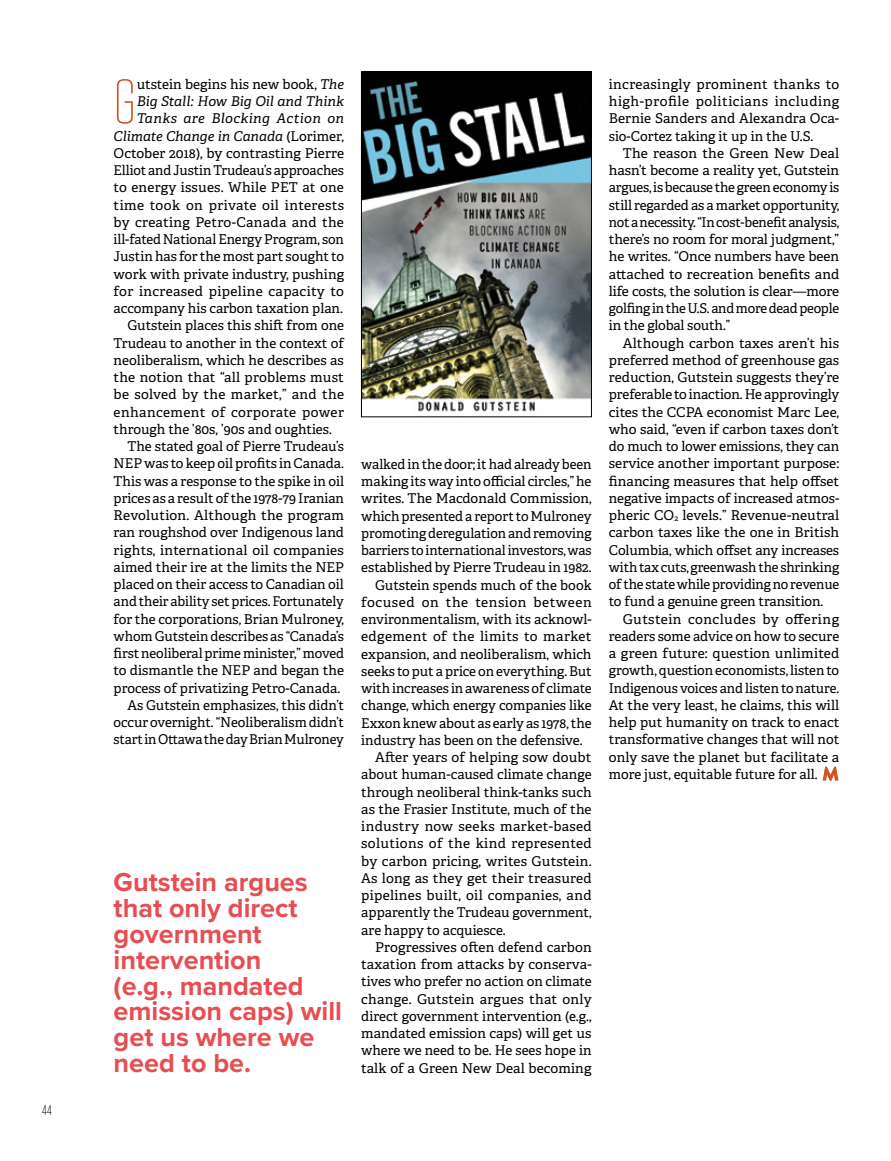
<style>
.page{position:relative;width:891px;height:1161px;background:#fff}
.page>*{position:absolute;margin:0;border:0;box-sizing:border-box;transform-origin:0 0}
.Body_text__small_dro{font:200 62.85px "Tungsten";color:#ce501b}
.Pull_quote{font:700 27px/25.8px "Proxima Nova";color:#e74d51}
.t1{font:700 18.45px "Brandon Grotesque";color:#ce501b}
.t2{font:300 13.8px "Tungsten";color:#000}
.Body_text{font:13.5px/17.2px "Adelle PE";letter-spacing:-.005em;color:#000;text-align:justify}
.Body_text__small_dro-2{font:13.5px/17.2px "Adelle PE";color:#000;text-align:right}
.s1{font-style:italic}
</style>
<div class="page">
<svg style="left:823px;top:766px;width:15px;height:15px"></svg>
<img style="left:363px;top:74px;width:227px;height:338px">
<div style="left:361px;top:72px;width:231px;height:345px;border:1px solid #000"></div>
<p class="t2" style="left:42px;top:1103px;width:11px">44</p>
<p class="Body_text__small_dro-2" style="left:114px;top:75px;width:232px">utstein begins his new book, <span class="s1">The Big Stall: How Big Oil and Think Tanks are Blocking Action on Climate Change in Canada</span> (Lorimer, October 2018), by contrasting Pierre Elliot and Justin Trudeau’s approaches to energy issues. While PET at one time took on private oil interests by creating Petro-Canada and the ill-fated National Energy Program, son Justin has for the most part sought to work with private industry, pushing for increased pipeline capacity to accompany his carbon taxation plan.</p>
<p class="Body_text" style="left:114px;top:316px;width:232px;text-indent:14px">Gutstein places this shift from one Trudeau to another in the context of neoliberalism, which he describes as the notion that “all problems must be solved by the market,” and the enhancement of corporate power through the ’80s, ’90s and oughties.</p>
<p class="Body_text" style="left:114px;top:437px;width:232px;text-indent:14px">The stated goal of Pierre Trudeau’s NEP was to keep oil profits in Canada.<br>This was a response to the spike in oil prices as a result of the 1978-79 Iranian Revolution. Although the program ran roughshod over Indigenous land rights, international oil companies aimed their ire at the limits the NEP placed on their access to Canadian oil and their ability set prices. Fortunately for the corporations, Brian Mulroney, whom Gutstein describes as “Canada’s first neoliberal prime minister,” moved to dismantle the NEP and began the process of privatizing Petro-Canada.</p>
<p class="Body_text" style="left:114px;top:696px;width:232px;text-indent:14px">As Gutstein emphasizes, this didn’t occur overnight. “Neoliberalism didn’t start in Ottawa the day Brian Mulroney</p>
<p class="Body_text__small_dro" style="left:114px;top:70px;width:24px">G</p>
<p class="Pull_quote" style="left:114px;top:869px;width:230px">Gutstein argues that only direct government intervention<br>(e.g., mandated emission caps) will get us where we need to be.</p>
<p class="Body_text" style="left:361px;top:455px;width:232px">walked in the door; it had already been making its way into official circles,” he writes. The Macdonald Commission, which presented a report to Mulroney promoting deregulation and removing barriers to international investors, was established by Pierre Trudeau in 1982.</p>
<p class="Body_text" style="left:361px;top:576px;width:232px;text-indent:14px">Gutstein spends much of the book focused on the tension between environmentalism, with its acknowl&shy;edgement of the limits to market expansion, and neoliberalism, which seeks to put a price on everything. But with increases in awareness of climate change, which energy companies like Exxon knew about as early as 1978, the industry has been on the defensive.</p>
<p class="Body_text" style="left:361px;top:748px;width:232px;text-indent:14px">After years of helping sow doubt about human-caused climate change through neoliberal think-tanks such as the Frasier Institute, much of the industry now seeks market-based solutions of the kind represented by carbon pricing, writes Gutstein.<br>As long as they get their treasured pipelines built, oil companies, and apparently the Trudeau government, are happy to acquiesce.</p>
<p class="Body_text" style="left:361px;top:938px;width:232px;text-indent:14px">Progressives often defend carbon taxation from attacks by conserva&shy;tives who prefer no action on climate change. Gutstein argues that only direct government intervention (e.g., mandated emission caps) will get us where we need to be. He sees hope in talk of a Green New Deal becoming</p>
<p class="Body_text" style="left:609px;top:75px;width:232px">increasingly prominent thanks to high-profile politicians including Bernie Sanders and Alexandra Oca&shy;sio-Cortez taking it up in the U.S.</p>
<p class="Body_text" style="left:609px;top:144px;width:232px;text-indent:14px">The reason the Green New Deal hasn’t become a reality yet, Gutstein argues, is because the green economy is still regarded as a market opportunity, not a necessity. “In cost-benefit analysis, there’s no room for moral judgment,” he writes. “Once numbers have been attached to recreation benefits and life costs, the solution is clear—more golfing in the U.S. and more dead people in the global south.”</p>
<p class="Body_text" style="left:609px;top:334px;width:232px;text-indent:14px">Although carbon taxes aren’t his preferred method of greenhouse gas reduction, Gutstein suggests they’re preferable to inaction. He approvingly cites the CCPA economist Marc Lee, who said, “even if carbon taxes don’t do much to lower emissions, they can service another important purpose: financing measures that help offset negative impacts of increased atmos&shy;pheric CO<sub>2</sub> levels.” Revenue-neutral carbon taxes like the one in British Columbia, which offset any increases with tax cuts, greenwash the shrinking of the state while providing no revenue to fund a genuine green transition.</p>
<p class="Body_text" style="left:609px;top:610px;width:232px;text-indent:14px">Gutstein concludes by offering readers some advice on how to secure a green future: question unlimited growth, question economists, listen to Indigenous voices and listen to nature.<br>At the very least, he claims, this will help put humanity on track to enact transformative changes that will not only save the planet but facilitate a more just, equitable future for all.</p>
<p class="t1" style="left:823px;top:761px;width:18px">M</p>
</div>
